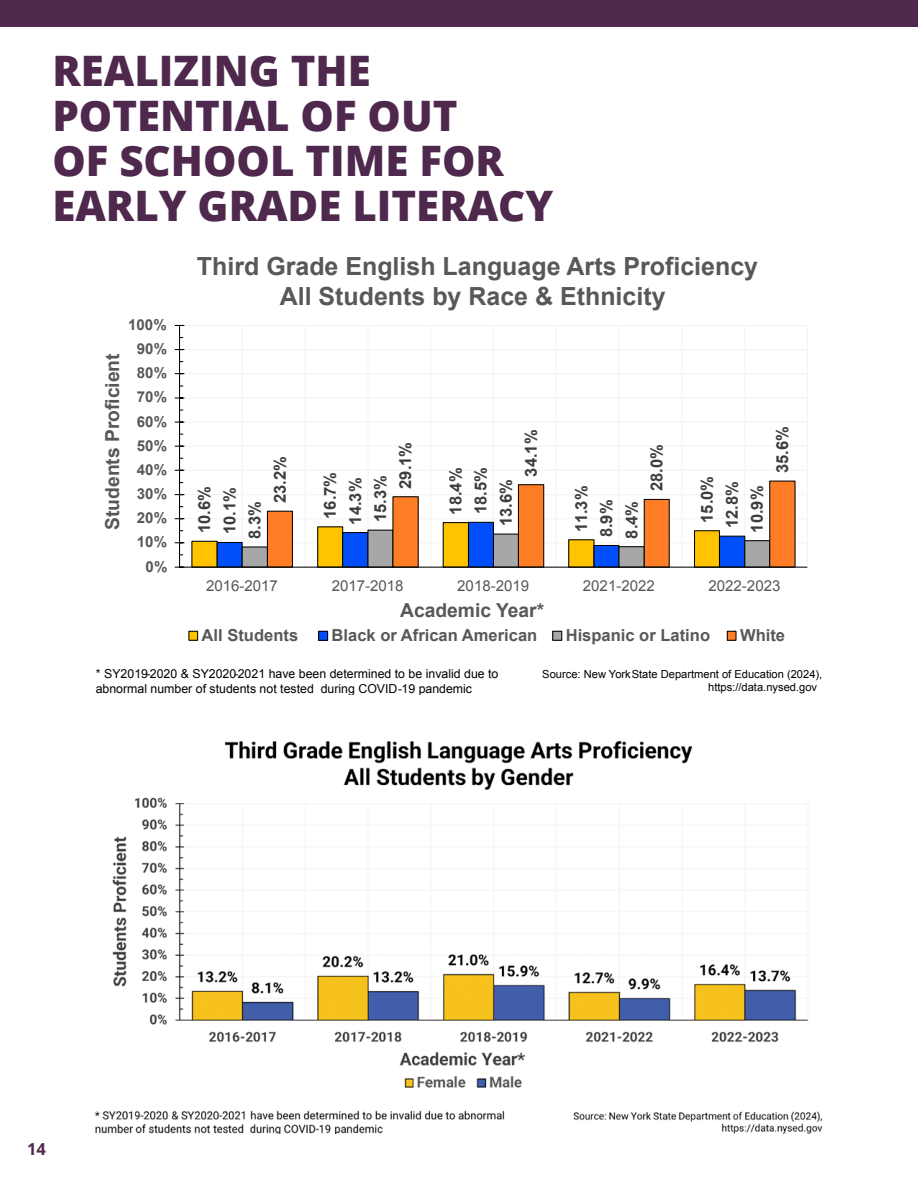
<style>
.page{position:relative;width:918px;height:1188px;background:#fff}
.page>*{position:absolute;margin:0;border:0;box-sizing:border-box;transform-origin:0 0}
.t1{font:800 42px/45px "Open Sans";color:#4f284d}
.t2{font:700 25.05px/29.8px "Arial";color:#585858;text-align:center}
.t3{font:700 19.2px "Arial";color:#585858}
.t4{font:700 16.5px "Arial";color:#3e3e3e}
.t5{font:700 16.5px "Arial";color:#585858}
.t6{font:700 16.5px "Open Sans";color:#4f284d}
.t7{font:15px "Arial";color:#585858}
.t8{font:700 15px "Arial";color:#585858}
.t9{font:12.3px/15px "Arial";color:#000}
.t10{font:11.1px/13.2px "Arial";color:#000}
</style>
<div class="page">
<div style="left:0;top:0;width:918px;height:27px;background:#4f284d"></div>
<svg style="left:174px;top:324px;width:634px;height:317px"></svg>
<img style="left:94px;top:741px;width:729px;height:393px">
<h1 class="t1" style="left:52px;top:46px;width:503px">REALIZING THE<br>POTENTIAL OF OUT<br>OF SCHOOL TIME FOR<br>EARLY GRADE LITERACY</h1>
<h3 class="t3" style="left:100px;top:530px;width:178px;rotate:-90deg">Students Proficient</h3>
<p class="t8" style="left:128px;top:315px;width:40px">100%</p>
<p class="t8" style="left:137px;top:339px;width:32px">90%</p>
<p class="t8" style="left:137px;top:363px;width:32px">80%</p>
<p class="t8" style="left:137px;top:387px;width:32px">70%</p>
<p class="t8" style="left:137px;top:412px;width:32px">60%</p>
<p class="t8" style="left:137px;top:436px;width:32px">50%</p>
<p class="t8" style="left:137px;top:460px;width:32px">40%</p>
<p class="t8" style="left:137px;top:484px;width:32px">30%</p>
<p class="t8" style="left:137px;top:508px;width:32px">20%</p>
<p class="t8" style="left:137px;top:532px;width:32px">10%</p>
<p class="t8" style="left:146px;top:556px;width:23px">0%</p>
<h2 class="t2" style="left:197px;top:252px;width:563px">Third Grade English Language Arts Proficiency<br>All Students by Race &amp; Ethnicity</h2>
<h3 class="t4" style="left:194px;top:533px;width:48px;rotate:-90deg">10.6%</h3>
<h3 class="t4" style="left:395px;top:489px;width:48px;rotate:-90deg">29.1%</h3>
<h3 class="t4" style="left:269px;top:503px;width:48px;rotate:-90deg">23.2%</h3>
<h3 class="t4" style="left:219px;top:534px;width:48px;rotate:-90deg">10.1%</h3>
<h3 class="t4" style="left:344px;top:525px;width:48px;rotate:-90deg">14.3%</h3>
<h3 class="t4" style="left:470px;top:514px;width:48px;rotate:-90deg">18.5%</h3>
<h3 class="t4" style="left:319px;top:519px;width:48px;rotate:-90deg">16.7%</h3>
<h3 class="t4" style="left:445px;top:515px;width:48px;rotate:-90deg">18.4%</h3>
<h3 class="t4" style="left:369px;top:522px;width:48px;rotate:-90deg">15.3%</h3>
<h3 class="t4" style="left:495px;top:526px;width:48px;rotate:-90deg">13.6%</h3>
<h3 class="t4" style="left:244px;top:539px;width:39px;rotate:-90deg">8.3%</h3>
<h3 class="t4" style="left:520px;top:477px;width:48px;rotate:-90deg">34.1%</h3>
<h3 class="t4" style="left:646px;top:491px;width:48px;rotate:-90deg">28.0%</h3>
<h3 class="t4" style="left:570px;top:532px;width:48px;rotate:-90deg">11.3%</h3>
<h3 class="t4" style="left:696px;top:523px;width:48px;rotate:-90deg">15.0%</h3>
<h3 class="t4" style="left:596px;top:537px;width:39px;rotate:-90deg">8.9%</h3>
<h3 class="t4" style="left:621px;top:539px;width:39px;rotate:-90deg">8.4%</h3>
<h3 class="t4" style="left:721px;top:528px;width:48px;rotate:-90deg">12.8%</h3>
<h3 class="t4" style="left:746px;top:533px;width:48px;rotate:-90deg">10.9%</h3>
<h3 class="t4" style="left:771px;top:473px;width:48px;rotate:-90deg">35.6%</h3>
<p class="t7" style="left:206px;top:576px;width:73px">2016-2017</p>
<p class="t7" style="left:332px;top:576px;width:73px">2017-2018</p>
<p class="t7" style="left:457px;top:576px;width:73px">2018-2019</p>
<p class="t7" style="left:583px;top:576px;width:73px">2021-2022</p>
<p class="t7" style="left:709px;top:576px;width:73px">2022-2023</p>
<h3 class="t3" style="left:400px;top:598px;width:146px">Academic Year*</h3>
<h3 class="t5" style="left:202px;top:624px;width:98px">All Students</h3>
<h3 class="t5" style="left:332px;top:624px;width:207px">Black or African American</h3>
<h3 class="t5" style="left:566px;top:624px;width:146px">Hispanic or Latino</h3>
<h3 class="t5" style="left:740px;top:624px;width:47px">White</h3>
<p class="t10" style="left:708px;top:668px;width:116px;text-indent:-166px">Source: New YorkState Department of Education (2024), https://data.nysed.gov</p>
<p class="t9" style="left:96px;top:666px;width:404px">* SY2019-2020 &amp; SY2020-2021 have been determined to be invalid due to abnormal number of students not tested during COVID-19 pandemic</p>
<h3 class="t6" style="left:27px;top:1138px;width:20px">14</h3>
</div>
